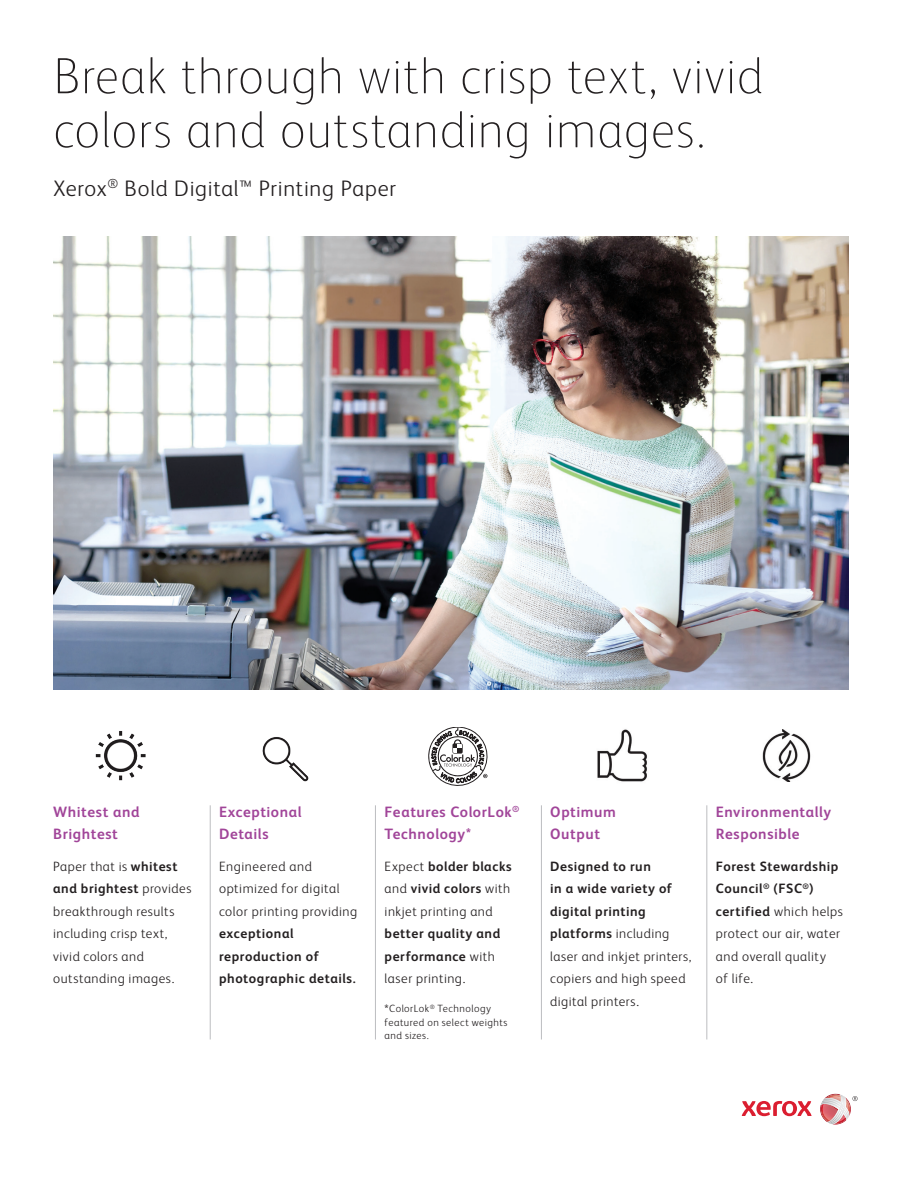
<style>
.page{position:relative;width:918px;height:1188px;background:#fff}
.page>*{position:absolute;margin:0;border:0;box-sizing:border-box;transform-origin:0 0}
.t1{font:100 51px/54px "Xerox Sans";letter-spacing:.015em;color:#231f20}
.t2{font:300 22.5px "Xerox Sans";letter-spacing:.035em;color:#231f20}
.t3{font:700 15px/22.5px "Xerox Sans";letter-spacing:.04em;color:#a14599}
.t4{font:300 13.5px/22.5px "Xerox Sans";letter-spacing:.04em;color:#231f20}
.t5{font:700 13.5px/22.5px "Xerox Sans";letter-spacing:.04em;color:#231f20}
.t6{font:300 10.5px/13.5px "Xerox Sans";letter-spacing:.05em;color:#231f20}
.s1{font-weight:700}
.s2{font-weight:300}
.s3{font-size:13.5px}
</style>
<div class="page">
<img style="left:95px;top:731px;width:51px;height:50px">
<hr style="left:375px;top:805px;width:1px;height:234px;background:#bcbdc0">
<hr style="left:541px;top:805px;width:1px;height:234px;background:#bcbdc0">
<hr style="left:707px;top:805px;width:1px;height:234px;background:#bcbdc0">
<hr style="left:210px;top:805px;width:1px;height:234px;background:#bcbdc0">
<img style="left:762px;top:730px;width:49px;height:52px">
<img style="left:597px;top:729px;width:50px;height:53px">
<svg style="left:428px;top:727px;width:60px;height:59px"></svg>
<img style="left:54px;top:237px;width:795px;height:452px">
<img style="left:262px;top:737px;width:47px;height:45px">
<svg style="left:742px;top:1101px;width:70px;height:15px"></svg>
<svg style="left:820px;top:1094px;width:38px;height:31px"></svg>
<h1 class="t1" style="left:53px;top:46px;width:711px">Break through with crisp text, vivid colors and outstanding images.</h1>
<h2 class="t2" style="left:53px;top:173px;width:344px">Xerox<sup>®</sup> Bold Digital™ Printing Paper</h2>
<p class="t3" style="left:53px;top:800px;width:88px">Whitest and<br>Brightest</p>
<p class="t4" style="left:53px;top:854px;width:140px">Paper that is <span class="s1">whitest and brightest</span> provides breakthrough results including crisp text, vivid colors and outstanding images.</p>
<p class="t3" style="left:219px;top:800px;width:84px">Exceptional<br>Details</p>
<p class="t4" style="left:219px;top:854px;width:140px">Engineered and optimized for digital color printing providing</p>
<p class="t5" style="left:219px;top:922px;width:138px">exceptional reproduction of photographic details.</p>
<p class="t3" style="left:385px;top:800px;width:136px">Features ColorLok<sup>®<br></sup>Technology*</p>
<p class="t4" style="left:385px;top:854px;width:129px;text-align:justify">Expect <span class="s1">bolder blacks </span>and <span class="s1">vivid colors</span> with inkjet printing and</p>
<p class="t5" style="left:385px;top:922px;width:117px">better quality and performance <span class="s2">with laser printing.</span></p>
<p class="t6" style="left:385px;top:1001px;width:124px"><span class="s3">*</span>ColorLok<sup>®</sup> Technology featured on select weights and sizes.</p>
<p class="t3" style="left:550px;top:800px;width:67px">Optimum<br>Output</p>
<p class="t4" style="left:550px;top:854px;width:143px"><span class="s1">Designed to run<br>in a wide variety of digital printing platforms</span> including laser and inkjet printers, copiers and high speed digital printers.</p>
<p class="t3" style="left:716px;top:800px;width:117px">Environmentally<br>Responsible</p>
<p class="t4" style="left:716px;top:854px;width:129px"><span class="s1">Forest Stewardship<br>Council</span><sup>®</sup> <span class="s1">(FSC</span><sup>®</sup><span class="s1">) certified</span> which helps protect our air, water and overall quality<br>of life.</p>
</div>
